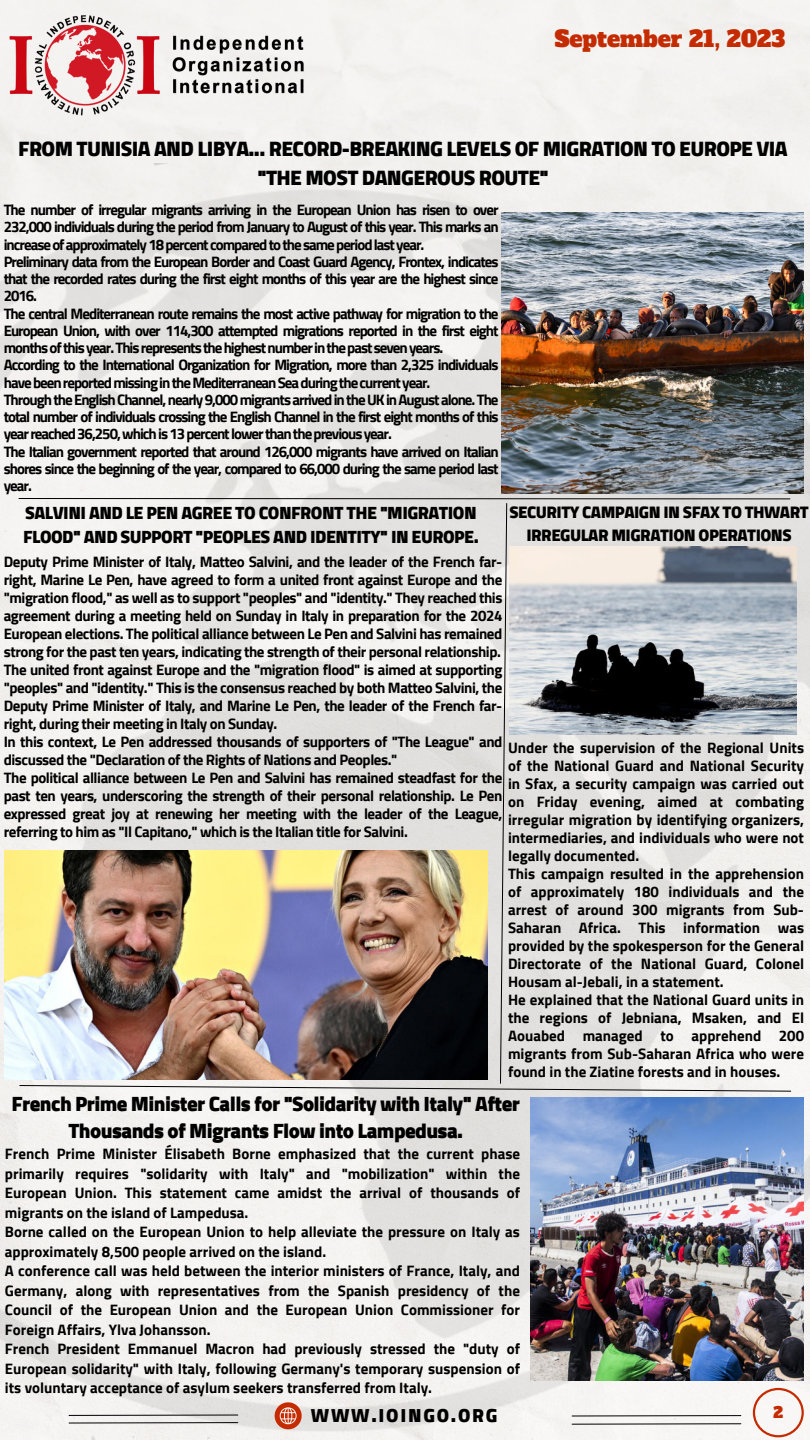
<style>
.page{position:relative;width:810px;height:1440px;background:#fff}
.page>*{position:absolute;margin:0;border:0;box-sizing:border-box;transform-origin:0 0}
.t1{font:22px "Alfa Slab One";color:#c42b00}
.t2{font:900 21.2px/29.2px "Cairo";letter-spacing:-.03em;color:#000;text-align:center}
.t3{font:900 21px/27.8px "Cairo";letter-spacing:-.03em;color:#000;text-align:center}
.t4{font:900 19.2px "Cairo";letter-spacing:.09em;color:#000}
.t5{font:900 18px/24.8px "Cairo";letter-spacing:-.03em;color:#000}
.t6{font:900 17px/23.2px "Cairo";letter-spacing:-.03em;color:#000;text-align:center}
.t7{font:700 15px/18px "Cairo";letter-spacing:-.03em;color:#000;text-align:justify}
.t8{font:700 15px/17.2px "Cairo";letter-spacing:-.07em;color:#000}
.t9{font:700 15px/19.5px "Cairo";color:#000}
.t10{font:15px "Alfa Slab One";color:#c42b00}
</style>
<div class="page">
<img style="left:0;top:163px;width:810px;height:1277px">
<img style="left:502px;top:213px;width:301px;height:281px">
<img style="left:531px;top:1098px;width:273px;height:282px">
<svg style="left:753px;top:1388px;width:51px;height:49px"></svg>
<img style="left:0;top:6px;width:316px;height:118px">
<img style="left:5px;top:850px;width:13px;height:230px">
<svg style="left:68px;top:1414px;width:171px;height:2px"></svg>
<svg style="left:275px;top:1402px;width:27px;height:27px"></svg>
<svg style="left:68px;top:1422px;width:171px;height:2px"></svg>
<svg style="left:571px;top:1415px;width:171px;height:2px"></svg>
<svg style="left:571px;top:1423px;width:171px;height:2px"></svg>
<svg style="left:18px;top:498px;width:774px;height:594px"></svg>
<p class="t1" style="left:555px;top:24px;width:232px">September 21, 2023</p>
<p class="t2" style="left:18px;top:134px;width:771px">FROM TUNISIA AND LIBYA... RECORD-BREAKING LEVELS OF MIGRATION TO EUROPE VIA "THE MOST DANGEROUS ROUTE"</p>
<p class="t7" style="left:4px;top:201px;width:496px;line-height:17.2px">The number of irregular migrants arriving in the European Union has risen to over 232,000 individuals during the period from January to August of this year. This marks an increaseofapproximately18percentcomparedtothesameperiodlastyear.</p>
<p class="t7" style="left:4px;top:253px;width:496px;line-height:17.2px">Preliminary data from the European Border and Coast Guard Agency, Frontex, indicates that the recorded rates during the first eight months of this year are the highest since 2016.</p>
<p class="t7" style="left:4px;top:305px;width:496px;line-height:17.2px">The central Mediterranean route remains the most active pathway for migration to the European Union, with over 114,300 attempted migrations reported in the first eight monthsofthisyear.Thisrepresentsthehighestnumberinthepastsevenyears.</p>
<p class="t8" style="left:4px;top:357px;width:496px">According to the International Organization for Migration, more than 2,325 individuals havebeenreportedmissingintheMediterraneanSeaduringthecurrentyear.</p>
<p class="t7" style="left:4px;top:391px;width:496px;line-height:17.2px">Through the English Channel, nearly 9,000 migrants arrived in the UK in August alone. The total number of individuals crossing the English Channel in the first eight months of this yearreached36,250,whichis13percentlowerthanthepreviousyear.</p>
<p class="t7" style="left:4px;top:443px;width:496px;line-height:17.2px">The Italian government reported that around 126,000 migrants have arrived on Italian shores since the beginning of the year, compared to 66,000 during the same period last year.</p>
<p class="t6" style="left:509px;top:500px;width:301px">SECURITY CAMPAIGN IN SFAX TO THWART<br>IRREGULAR MIGRATION OPERATIONS</p>
<p class="t5" style="left:23px;top:500px;width:457px">SALVINI AND LE PEN AGREE TO CONFRONT THE "MIGRATION<br>FLOOD" AND SUPPORT "PEOPLES AND IDENTITY" IN EUROPE.</p>
<p class="t7" style="left:4px;top:552px;width:500px">Deputy Prime Minister of Italy, Matteo Salvini, and the leader of the French far&shy;right, Marine Le Pen, have agreed to form a united front against Europe and the "migration flood," as well as to support "peoples" and "identity." They reached this agreement during a meeting held on Sunday in Italy in preparation for the 2024<br>European elections. The political alliance between Le Pen and Salvini has remained strong for the past ten years, indicating the strength of their personal relationship.</p>
<p class="t7" style="left:4px;top:660px;width:500px">The united front against Europe and the "migration flood" is aimed at supporting "peoples" and "identity." This is the consensus reached by both Matteo Salvini, the Deputy Prime Minister of Italy, and Marine Le Pen, the leader of the French far&shy;right, during their meeting in Italy on Sunday.</p>
<p class="t7" style="left:4px;top:732px;width:500px">In this context, Le Pen addressed thousands of supporters of "The League" and discussed the "Declaration of the Rights of Nations and Peoples."</p>
<p class="t7" style="left:4px;top:768px;width:500px">The political alliance between Le Pen and Salvini has remained steadfast for the past ten years, underscoring the strength of their personal relationship. Le Pen expressed great joy at renewing her meeting with the leader of the League, referring to him as "Il Capitano," which is the Italian title for Salvini.</p>
<p class="t7" style="left:508px;top:739px;width:298px">Under the supervision of the Regional Units of the National Guard and National Security in Sfax, a security campaign was carried out on Friday evening, aimed at combating irregular migration by identifying organizers, intermediaries, and individuals who were not legally documented.</p>
<p class="t7" style="left:508px;top:865px;width:298px">This campaign resulted in the apprehension of approximately 180 individuals and the arrest of around 300 migrants from Sub-Saharan Africa. This information was provided by the spokesperson for the General Directorate of the National Guard, Colonel Housam al-Jebali, in a statement.</p>
<p class="t7" style="left:508px;top:991px;width:298px">He explained that the National Guard units in the regions of Jebniana, Msaken, and El Aouabed managed to apprehend 200 migrants from Sub-Saharan Africa who were found in the Ziatine forests and in houses.</p>
<p class="t3" style="left:12px;top:1090px;width:510px">French Prime Minister Calls for "Solidarity with Italy" After<br>Thousands of Migrants Flow into Lampedusa.</p>
<p class="t7" style="left:5px;top:1144px;width:517px;line-height:19.5px">French Prime Minister Élisabeth Borne emphasized that the current phase primarily requires "solidarity with Italy" and "mobilization" within the European Union. This statement came amidst the arrival of thousands of migrants on the island of Lampedusa.</p>
<p class="t9" style="left:5px;top:1222px;width:517px">Borne called on the European Union to help alleviate the pressure on Italy as approximately 8,500 people arrived on the island.</p>
<p class="t7" style="left:5px;top:1261px;width:517px;line-height:19.5px">A conference call was held between the interior ministers of France, Italy, and Germany, along with representatives from the Spanish presidency of the Council of the European Union and the European Union Commissioner for Foreign Affairs, Ylva Johansson.</p>
<p class="t7" style="left:5px;top:1339px;width:517px;line-height:19.5px">French President Emmanuel Macron had previously stressed the "duty of European solidarity" with Italy, following Germany's temporary suspension of its voluntary acceptance of asylum seekers transferred from Italy.</p>
<p class="t4" style="left:311px;top:1404px;width:188px">WWW.IOINGO.ORG</p>
<p class="t10" style="left:773px;top:1402px;width:11px">2</p>
</div>
